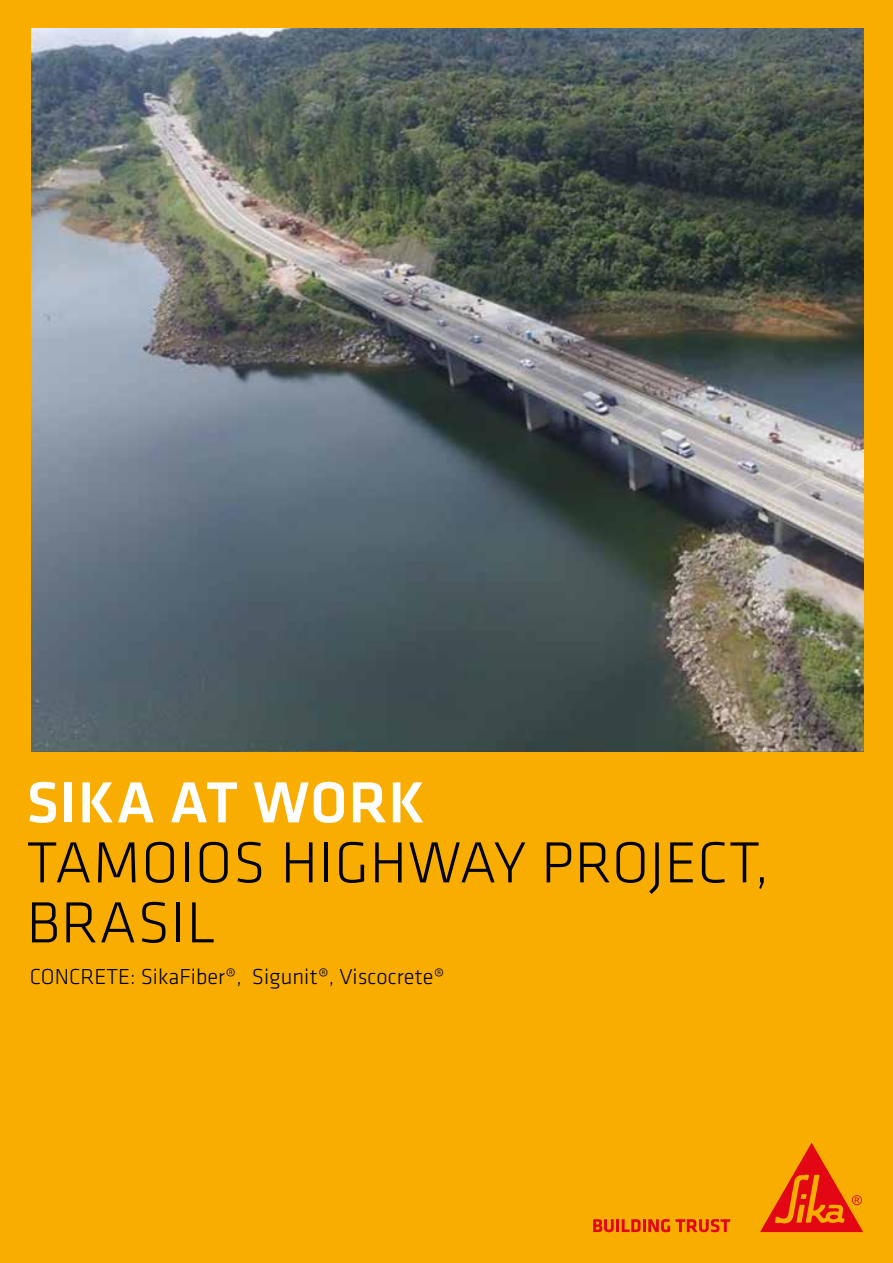
<style>
.page{position:relative;width:893px;height:1263px;background:#f8ad00}
.page>*{position:absolute;margin:0;border:0;box-sizing:border-box;transform-origin:0 0}
.t1{font:300 60px/60px "Klavika";letter-spacing:.015em;color:#000}
.t2{font:500 60px "Klavika";letter-spacing:.015em;color:#fff}
.t3{font:300 22.5px "Klavika";color:#000}
</style>
<div class="page">
<svg style="left:593px;top:1219px;width:137px;height:13px"></svg>
<svg style="left:760px;top:1143px;width:103px;height:89px"></svg>
<img style="left:31px;top:29px;width:833px;height:723px">
<h1 class="t2" style="left:27px;top:762px;width:400px">SIKA AT WORK</h1>
<h1 class="t1" style="left:27px;top:832px;width:744px">TAMOIOS HIGHWAY PROJECT,<br>BRASIL</h1>
<p class="t3" style="left:30px;top:963px;width:417px">CONCRETE: SikaFiber®, Sigunit®, Viscocrete®</p>
</div>
